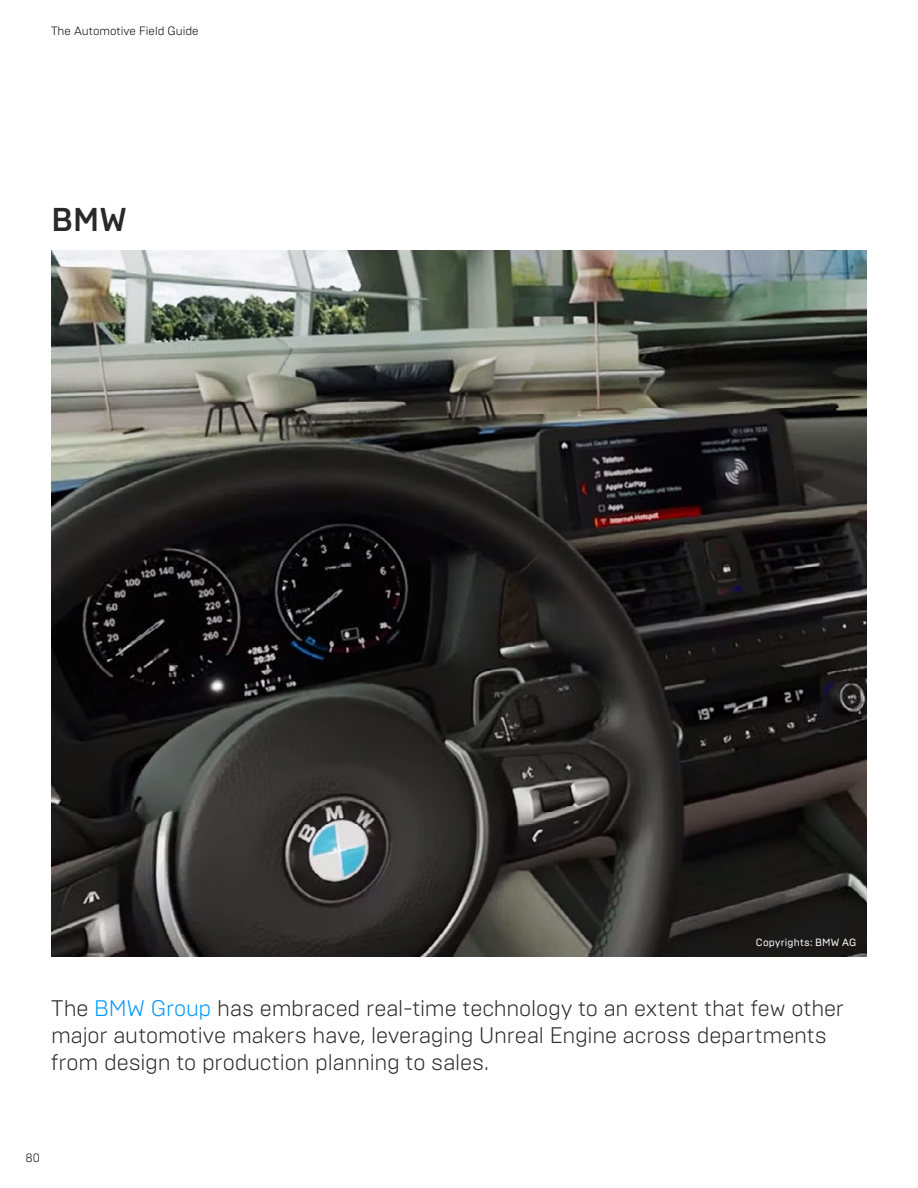
<style>
.page{position:relative;width:918px;height:1188px;background:#fff}
.page>*{position:absolute;margin:0;border:0;box-sizing:border-box;transform-origin:0 0}
.t1{font:500 33px "Brutal Type";color:#292929}
.t2{font:300 22.5px/27px "Brutal Type";letter-spacing:-.01em;color:#292929}
.t3{font:300 12px "Brutal Type";color:#000}
.t4{font:10.5px "Brutal Type";letter-spacing:.02em;color:#fff}
.s1{color:#0097ff}
</style>
<div class="page">
<img style="left:51px;top:251px;width:816px;height:706px">
<p class="t3" style="left:51px;top:24px;width:149px">The Automotive Field Guide</p>
<h1 class="t1" style="left:51px;top:199px;width:77px">BMW</h1>
<p class="t4" style="left:756px;top:936px;width:102px">Copyrights: BMW AG</p>
<p class="t2" style="left:51px;top:995px;width:795px">The <span class="s1">BMW Group</span> has embraced real-time technology to an extent that few other major automotive makers have, leveraging Unreal Engine across departments from design to production planning to sales.</p>
<p class="t3" style="left:26px;top:1151px;width:16px">80</p>
</div>
